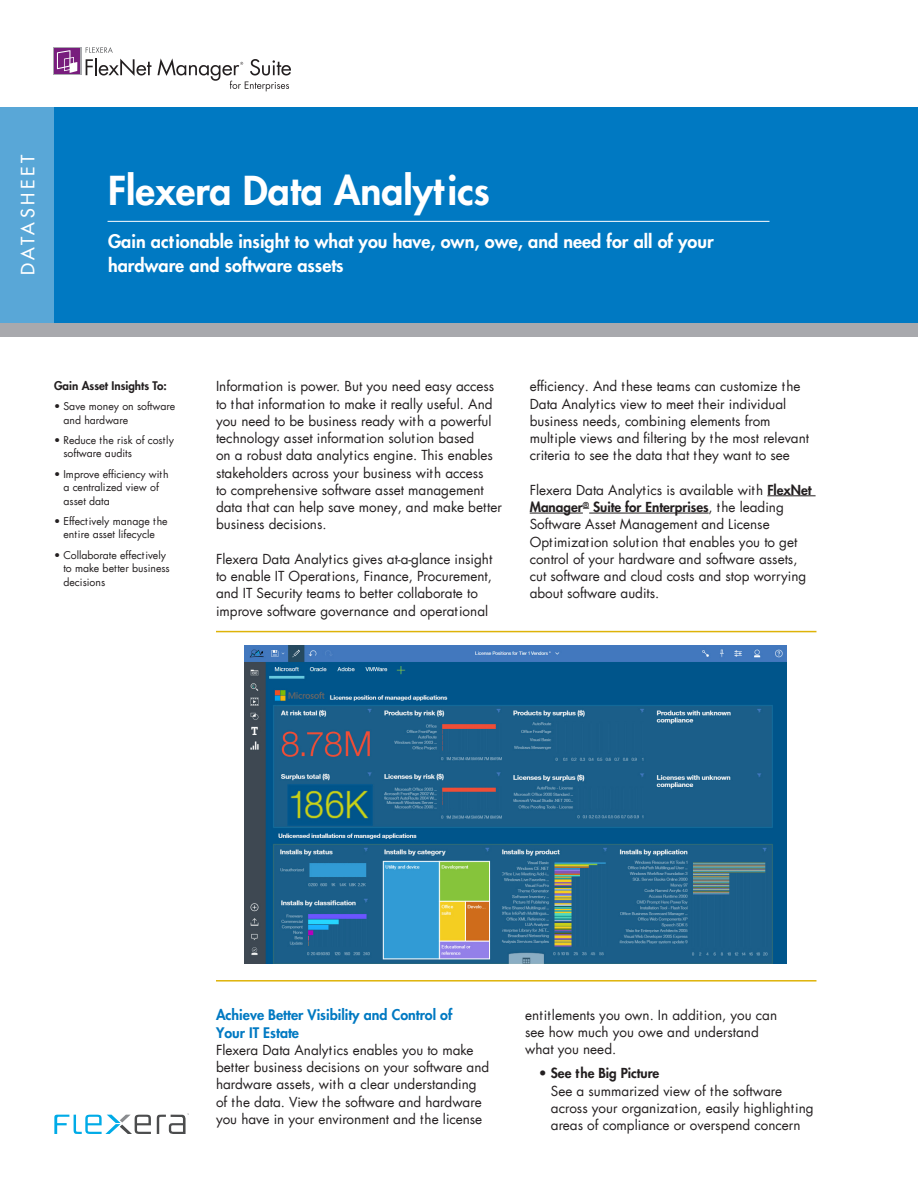
<style>
.page{position:relative;width:918px;height:1188px;background:#fff}
.page>*{position:absolute;margin:0;border:0;box-sizing:border-box;transform-origin:0 0}
.t1{font:800 39px "Futura Com";color:#fff}
.t2{font:800 18px/24px "Futura Com";color:#fff}
.t3{font:500 18px "Futura Com";letter-spacing:.2em;color:#fff}
.t4{font:800 14.25px/17.2px "Futura Com";color:#0079c2}
.t5{font:13.5px/17.2px "Futura Com";color:#231f20}
.Body_Header{font:800 11.7px "Futura Com";color:#231f20}
.Body_Header-2{font:10.5px/13.5px "Futura Com";color:#231f20}
.s1{font-weight:800}
</style>
<div class="page">
<div style="left:0;top:107px;width:918px;height:221px;background:#0079c2"></div>
<div style="left:0;top:101px;width:54px;height:229px;background:#59a7d7"></div>
<div style="left:0;top:323px;width:918px;height:14px;background:#a8a9ad"></div>
<svg style="left:157px;top:1114px;width:32px;height:20px"></svg>
<svg style="left:54px;top:1115px;width:97px;height:19px"></svg>
<hr style="left:767px;top:495px;width:49px;height:1px;background:#231f20">
<hr style="left:530px;top:513px;width:53px;height:1px;background:#231f20">
<hr style="left:589px;top:513px;width:120px;height:1px;background:#231f20">
<hr style="left:108px;top:221px;width:661px;height:1px;background:#fff">
<img style="left:245px;top:645px;width:542px;height:318px">
<hr style="left:216px;top:631px;width:600px;height:1px;background:#deb308">
<hr style="left:216px;top:980px;width:600px;height:2px;background:#deb308">
<div style="left:53px;top:47px;width:28px;height:28px;background:#781d7d"></div>
<svg style="left:56px;top:53px;width:22px;height:18px"></svg>
<svg style="left:57px;top:50px;width:20px;height:23px"></svg>
<svg style="left:86px;top:47px;width:205px;height:44px"></svg>
<p class="t3" style="left:14px;top:275px;width:121px;rotate:-90deg">DATASHEET</p>
<p class="t1" style="left:108px;top:161px;width:383px">Flexera Data Analytics</p>
<p class="t2" style="left:108px;top:229px;width:607px">Gain actionable insight to what you have, own, owe, and need for all of your hardware and software assets</p>
<p class="Body_Header" style="left:54px;top:377px;width:114px">Gain Asset Insights To:</p>
<p class="Body_Header-2" style="left:63px;top:399px;width:113px;text-indent:-9px">• Save money on software and hardware</p>
<p class="Body_Header-2" style="left:63px;top:433px;width:112px;text-indent:-9px">• Reduce the risk of costly software audits</p>
<p class="Body_Header-2" style="left:63px;top:467px;width:107px;text-indent:-9px">• Improve efficiency with a centralized view of asset data</p>
<p class="Body_Header-2" style="left:54px;top:514px;width:115px;text-align:center">• Effectively manage the entire asset lifecycle</p>
<p class="Body_Header-2" style="left:63px;top:548px;width:108px;text-indent:-9px">• Collaborate effectively to make better business decisions</p>
<p class="t5" style="left:216px;top:378px;width:287px">Information is power. But you need easy access to that information to make it really useful. And you need to be business ready with a powerful technology asset information solution based<br>on a robust data analytics engine. This enables stakeholders across your business with access<br>to comprehensive software asset management data that can help save money, and make better business decisions.</p>
<p class="t5" style="left:216px;top:550px;width:278px">Flexera Data Analytics gives at-a-glance insight to enable IT Operations, Finance, Procurement, and IT Security teams to better collaborate to improve software governance and operational</p>
<p class="t5" style="left:530px;top:378px;width:281px">efficiency. And these teams can customize the Data Analytics view to meet their individual business needs, combining elements from multiple views and filtering by the most relevant criteria to see the data that they want to see</p>
<p class="t5" style="left:530px;top:481px;width:283px">Flexera Data Analytics is available with <span class="s1">FlexNet Manager</span><sup>®</sup> <span class="s1">Suite for Enterprises</span>, the leading Software Asset Management and License Optimization solution that enables you to get control of your hardware and software assets, cut software and cloud costs and stop worrying about software audits.</p>
<p class="t4" style="left:216px;top:1006px;width:238px">Achieve Better Visibility and Control of<br>Your IT Estate</p>
<p class="t5" style="left:216px;top:1041px;width:275px">Flexera Data Analytics enables you to make better business decisions on your software and hardware assets, with a clear understanding of the data. View the software and hardware you have in your environment and the license</p>
<p class="t5" style="left:525px;top:1006px;width:253px">entitlements you own. In addition, you can see how much you owe and understand what you need.</p>
<p class="t5" style="left:551px;top:1065px;width:264px;text-indent:-12px">• <span class="s1">See the Big Picture<br></span>See a summarized view of the software across your organization, easily highlighting areas of compliance or overspend concern</p>
</div>
